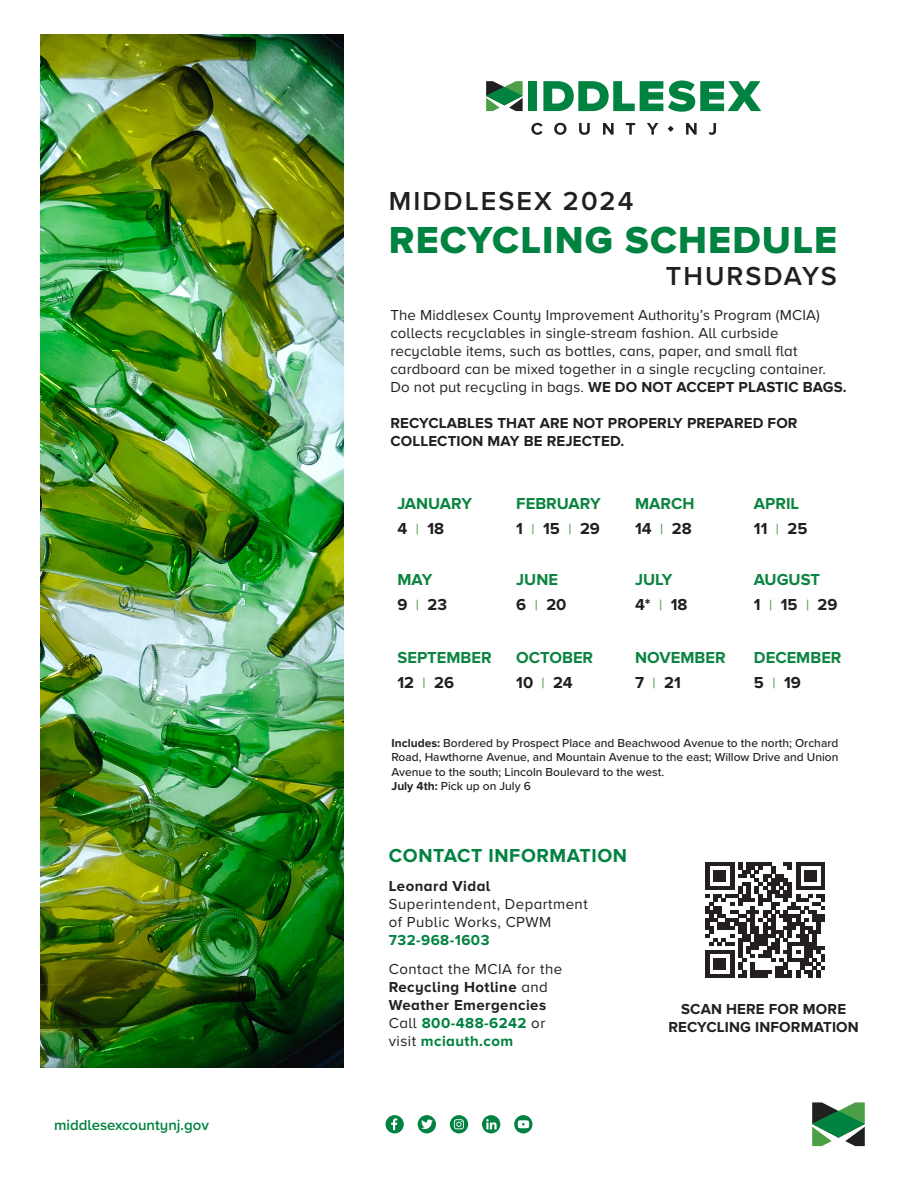
<style>
.page{position:relative;width:918px;height:1188px;background:#fff}
.page>*{position:absolute;margin:0;border:0;box-sizing:border-box;transform-origin:0 0}
.t1{font:39px "Proxima Nova Extrabld";letter-spacing:.03em;color:#008240}
.t2{font:600 27px "Proxima Nova";letter-spacing:.075em;color:#231f20}
.t3{font:700 19.5px "Proxima Nova";letter-spacing:.03em;color:#008240}
.t4{font:700 16.5px "Proxima Nova";color:#0c8441}
.t5{font:700 16.5px "Proxima Nova";color:#231f20}
.Body{font:15px/18px "Proxima Nova";letter-spacing:.01em;color:#231f20}
.Body-2{font:15px/18px "Proxima Nova";letter-spacing:.03em;color:#231f20}
.Body-3{font:700 15px/18px "Proxima Nova";letter-spacing:.01em;color:#231f20;text-align:center}
.t6{font:600 15px "Proxima Nova";color:#008240}
.t7{font:500 12px/14.4px "Proxima Nova";color:#231f20;text-align:justify}
.s1{font-weight:700}
.s2{font-weight:500;font-size:15px;color:#4b9f45}
.s3{font-weight:700;color:#008240}
</style>
<div class="page">
<svg style="left:705px;top:862px;width:120px;height:116px"></svg>
<svg style="left:386px;top:1115px;width:18px;height:18px"></svg>
<svg style="left:418px;top:1115px;width:18px;height:18px"></svg>
<svg style="left:450px;top:1115px;width:18px;height:18px"></svg>
<svg style="left:482px;top:1115px;width:18px;height:18px"></svg>
<svg style="left:514px;top:1115px;width:18px;height:18px"></svg>
<svg style="left:812px;top:1102px;width:53px;height:44px"></svg>
<img style="left:40px;top:34px;width:303px;height:1034px">
<svg style="left:531px;top:123px;width:12px;height:12px"></svg>
<svg style="left:554px;top:123px;width:12px;height:12px"></svg>
<svg style="left:579px;top:123px;width:11px;height:12px"></svg>
<svg style="left:603px;top:123px;width:11px;height:12px"></svg>
<svg style="left:626px;top:123px;width:9px;height:12px"></svg>
<svg style="left:647px;top:123px;width:11px;height:12px"></svg>
<svg style="left:686px;top:123px;width:11px;height:12px"></svg>
<svg style="left:709px;top:123px;width:7px;height:12px"></svg>
<svg style="left:668px;top:126px;width:6px;height:6px"></svg>
<svg style="left:543px;top:81px;width:218px;height:31px"></svg>
<div style="left:528px;top:81px;width:9px;height:30px;background:#008240"></div>
<svg style="left:486px;top:81px;width:37px;height:30px"></svg>
<p class="t6" style="left:54px;top:1114px;width:156px">middlesexcountynj.gov</p>
<p class="t2" style="left:389px;top:181px;width:246px">MIDDLESEX 2024</p>
<p class="t1" style="left:389px;top:217px;width:450px">RECYCLING SCHEDULE</p>
<p class="t2" style="left:666px;top:256px;width:173px">THURSDAYS</p>
<p class="Body" style="left:390px;top:305px;width:458px">The Middlesex County Improvement Authority’s Program (MCIA) collects recyclables in single-stream fashion. All curbside recyclable items, such as bottles, cans, paper, and small flat cardboard can be mixed together in a single recycling container.<br>Do not put recycling in bags. <span class="s1">WE DO NOT ACCEPT PLASTIC BAGS.</span></p>
<p class="Body-3" style="left:390px;top:414px;width:409px;text-align:left">RECYCLABLES THAT ARE NOT PROPERLY PREPARED FOR<br>COLLECTION MAY BE REJECTED.</p>
<p class="t4" style="left:398px;top:494px;width:76px">JANUARY</p>
<p class="t4" style="left:516px;top:494px;width:86px">FEBRUARY</p>
<p class="t4" style="left:635px;top:494px;width:61px">MARCH</p>
<p class="t4" style="left:754px;top:494px;width:47px">APRIL</p>
<p class="t5" style="left:398px;top:519px;width:48px">4 <span class="s2">|</span> 18</p>
<p class="t5" style="left:516px;top:519px;width:85px">1 <span class="s2">|</span> 15 <span class="s2">|</span> 29</p>
<p class="t5" style="left:635px;top:519px;width:58px">14 <span class="s2">|</span> 28</p>
<p class="t5" style="left:754px;top:519px;width:55px">11 <span class="s2">|</span> 25</p>
<p class="t4" style="left:398px;top:570px;width:36px">MAY</p>
<p class="t4" style="left:516px;top:570px;width:43px">JUNE</p>
<p class="t4" style="left:635px;top:570px;width:39px">JULY</p>
<p class="t4" style="left:754px;top:570px;width:68px">AUGUST</p>
<p class="t5" style="left:398px;top:595px;width:51px">9 <span class="s2">|</span> 23</p>
<p class="t5" style="left:516px;top:595px;width:52px">6 <span class="s2">|</span> 20</p>
<p class="t5" style="left:635px;top:595px;width:54px">4* <span class="s2">|</span> 18</p>
<p class="t5" style="left:754px;top:595px;width:85px">1 <span class="s2">|</span> 15 <span class="s2">|</span> 29</p>
<p class="t4" style="left:398px;top:648px;width:96px">SEPTEMBER</p>
<p class="t4" style="left:516px;top:648px;width:78px">OCTOBER</p>
<p class="t4" style="left:635px;top:648px;width:92px">NOVEMBER</p>
<p class="t4" style="left:754px;top:648px;width:89px">DECEMBER</p>
<p class="t5" style="left:398px;top:673px;width:58px">12 <span class="s2">|</span> 26</p>
<p class="t5" style="left:516px;top:673px;width:58px">10 <span class="s2">|</span> 24</p>
<p class="t5" style="left:635px;top:673px;width:47px">7 <span class="s2">|</span> 21</p>
<p class="t5" style="left:754px;top:673px;width:48px">5 <span class="s2">|</span> 19</p>
<p class="t7" style="left:392px;top:735px;width:448px"><span class="s1">Includes:</span> Bordered by Prospect Place and Beachwood Avenue to the north; Orchard Road, Hawthorne Avenue, and Mountain Avenue to the east; Willow Drive and Union Avenue to the south; Lincoln Boulevard to the west.</p>
<p class="t7" style="left:392px;top:778px;width:141px"><span class="s1">July 4th:</span> Pick up on July 6</p>
<p class="t3" style="left:389px;top:844px;width:240px">CONTACT INFORMATION</p>
<p class="Body-2" style="left:389px;top:876px;width:200px"><span class="s1">Leonard Vidal<br></span>Superintendent, Department of Public Works, CPWM<br><span class="s3">732-968-1603</span></p>
<p class="Body-2" style="left:389px;top:959px;width:175px">Contact the MCIA for the<br><span class="s1">Recycling Hotline</span> and<br><span class="s1">Weather Emergencies<br></span>Call <span class="s3">800-488-6242</span> or visit <span class="s3">mciauth.com</span></p>
<p class="Body-3" style="left:668px;top:1000px;width:192px">SCAN HERE FOR MORE<br>RECYCLING INFORMATION</p>
</div>
